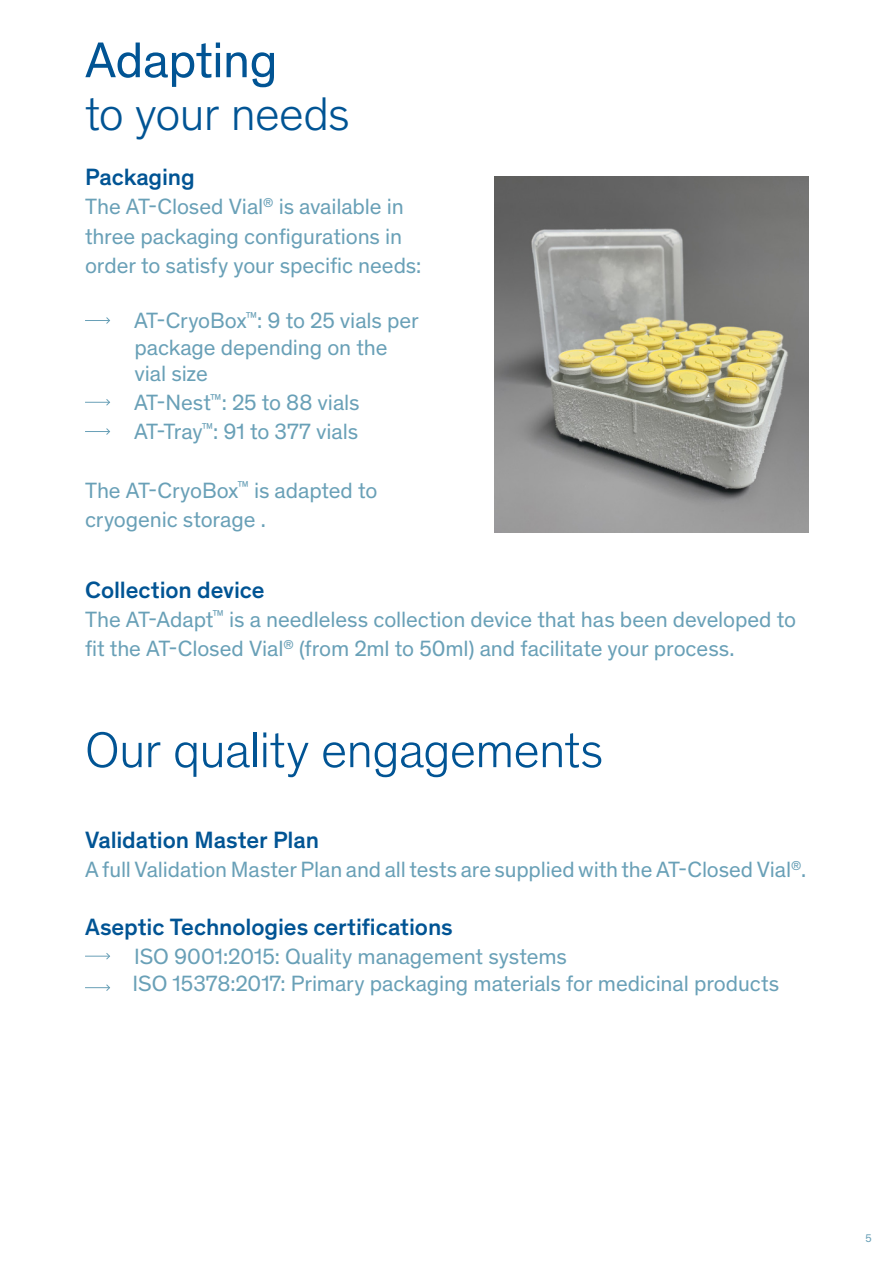
<style>
.page{position:relative;width:893px;height:1263px;background:#fff}
.page>*{position:absolute;margin:0;border:0;box-sizing:border-box;transform-origin:0 0}
.Kapiteltitel{font:300 51px "Theinhardt";letter-spacing:-.015em;color:#015494}
.Kapiteltitel-2{font:51px "Theinhardt";letter-spacing:-.015em;color:#015494}
.Kapiteltitel-3{font:300 48px "Theinhardt";letter-spacing:-.015em;color:#015494}
.Subtitel{font:500 24px "Theinhardt";letter-spacing:-.005em;color:#015494}
.Subtitel-2{font:22.5px/29.2px "Theinhardt";letter-spacing:-.005em;color:#69a0b7}
.t1{font:11.25px "Theinhardt";color:#69a0b7}
</style>
<div class="page">
<svg style="left:85px;top:317px;width:25px;height:7px"></svg>
<svg style="left:85px;top:399px;width:25px;height:7px"></svg>
<svg style="left:85px;top:428px;width:25px;height:7px"></svg>
<svg style="left:85px;top:953px;width:25px;height:7px"></svg>
<svg style="left:85px;top:984px;width:25px;height:7px"></svg>
<img style="left:494px;top:177px;width:314px;height:356px">
<p class="Kapiteltitel-2" style="left:85px;top:24px;width:194px">Adapting</p>
<p class="Kapiteltitel-3" style="left:85px;top:80px;width:266px">to your needs</p>
<p class="Subtitel" style="left:85px;top:159px;width:111px">Packaging</p>
<p class="Subtitel-2" style="left:85px;top:191px;width:338px">The AT-Closed Vial<sup>®</sup> is available in three packaging configurations in order to satisfy your specific needs:</p>
<p class="Subtitel-2" style="left:134px;top:306px;width:286px;line-height:26.2px">AT-CryoBox<sup>™</sup>: 9 to 25 vials per package depending on the vial size</p>
<p class="Subtitel-2" style="left:134px;top:387px;width:227px">AT-Nest<sup>™</sup>: 25 to 88 vials</p>
<p class="Subtitel-2" style="left:134px;top:416px;width:226px">AT-Tray<sup>™</sup>: 91 to 377 vials</p>
<p class="Subtitel-2" style="left:85px;top:474px;width:294px">The AT-CryoBox<sup>™</sup> is adapted to cryogenic storage .</p>
<p class="Subtitel" style="left:85px;top:572px;width:181px">Collection device</p>
<p class="Subtitel-2" style="left:85px;top:603px;width:713px">The AT-Adapt<sup>™</sup> is a needleless collection device that has been developed to fit the AT-Closed Vial<sup>®</sup> (from 2ml to 50ml) and facilitate your process.</p>
<p class="Kapiteltitel" style="left:85px;top:714px;width:520px">Our quality engagements</p>
<p class="Subtitel" style="left:85px;top:822px;width:236px">Validation Master Plan</p>
<p class="Subtitel-2" style="left:85px;top:854px;width:723px">A full Validation Master Plan and all tests are supplied with the AT-Closed Vial<sup>®</sup>.</p>
<p class="Subtitel" style="left:85px;top:909px;width:369px">Aseptic Technologies certifications</p>
<p class="Subtitel-2" style="left:134px;top:941px;width:434px">ISO 9001:2015: Quality management systems</p>
<p class="Subtitel-2" style="left:133px;top:968px;width:648px">ISO 15378:2017: Primary packaging materials for medicinal products</p>
<p class="t1" style="left:865px;top:1230px;width:8px">5</p>
</div>
